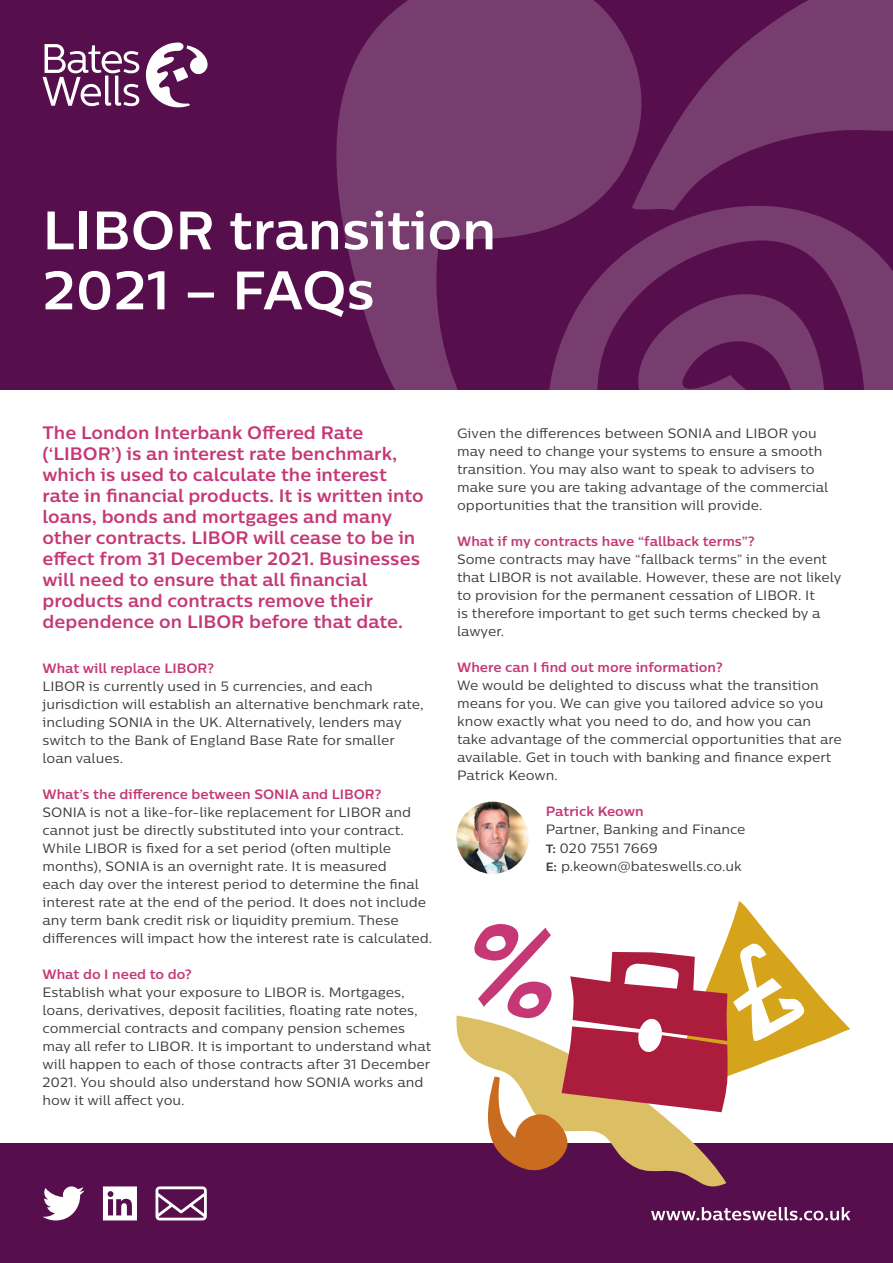
<style>
.page{position:relative;width:893px;height:1263px;background:#fff}
.page>*{position:absolute;margin:0;border:0;box-sizing:border-box;transform-origin:0 0}
.t1{font:700 54px/60px "Centrale Sans";color:#fff}
.t2{font:700 18px/21px "Centrale Sans";color:#c53875}
.t3{font:13.5px/18px "Centrale Sans";color:#3d3a39}
.t4{font:700 13.5px "Centrale Sans";color:#c53875}
.s1{font-weight:700;font-size:12px}
</style>
<div class="page">
<div style="left:0;top:1144px;width:893px;height:119px;background:#560e4c"></div>
<div style="left:0;top:0;width:893px;height:389px;background:#560e4c"></div>
<svg style="left:651px;top:1207px;width:199px;height:13px"></svg>
<svg style="left:43px;top:44px;width:96px;height:62px"></svg>
<svg style="left:146px;top:42px;width:62px;height:65px"></svg>
<svg style="left:336px;top:0;width:296px;height:389px;fill:#773d6f"></svg>
<svg style="left:632px;top:0;width:261px;height:163px;fill:#773d6f"></svg>
<svg style="left:527px;top:163px;width:366px;height:226px"></svg>
<svg style="left:43px;top:1186px;width:41px;height:34px"></svg>
<svg style="left:103px;top:1186px;width:34px;height:34px"></svg>
<svg style="left:156px;top:1186px;width:51px;height:34px"></svg>
<img style="left:456px;top:801px;width:73px;height:73px;border-radius:35px">
<svg style="left:454px;top:1015px;width:272px;height:172px"></svg>
<svg style="left:472px;top:901px;width:378px;height:273px"></svg>
<h1 class="t1" style="left:43px;top:199px;width:455px">LIBOR transition<br>2021 – FAQs</h1>
<p class="t2" style="left:43px;top:421px;width:383px">The London Interbank Offered Rate (‘LIBOR’) is an interest rate benchmark, which is used to calculate the interest rate in financial products. It is written into loans, bonds and mortgages and many other contracts. LIBOR will cease to be in effect from 31 December 2021. Businesses will need to ensure that all financial products and contracts remove their dependence on LIBOR before that date.</p>
<p class="t4" style="left:43px;top:659px;width:173px">What will replace LIBOR?</p>
<p class="t3" style="left:43px;top:677px;width:383px">LIBOR is currently used in 5 currencies, and each jurisdiction will establish an alternative benchmark rate, including SONIA in the UK. Alternatively, lenders may switch to the Bank of England Base Rate for smaller loan values.</p>
<p class="t4" style="left:43px;top:785px;width:340px">What’s the difference between SONIA and LIBOR?</p>
<p class="t3" style="left:43px;top:803px;width:391px">SONIA is not a like-for-like replacement for LIBOR and cannot just be directly substituted into your contract.<br>While LIBOR is fixed for a set period (often multiple months), SONIA is an overnight rate. It is measured<br>each day over the interest period to determine the final interest rate at the end of the period. It does not include any term bank credit risk or liquidity premium. These differences will impact how the interest rate is calculated.</p>
<p class="t4" style="left:43px;top:965px;width:151px">What do I need to do?</p>
<p class="t3" style="left:43px;top:982px;width:390px">Establish what your exposure to LIBOR is. Mortgages, loans, derivatives, deposit facilities, floating rate notes, commercial contracts and company pension schemes may all refer to LIBOR. It is important to understand what will happen to each of those contracts after 31 December 2021. You should also understand how SONIA works and how it will affect you.</p>
<p class="t3" style="left:457px;top:424px;width:373px">Given the differences between SONIA and LIBOR you may need to change your systems to ensure a smooth transition. You may also want to speak to advisers to make sure you are taking advantage of the commercial opportunities that the transition will provide.</p>
<p class="t4" style="left:457px;top:533px;width:299px">What if my contracts have “fallback terms”?</p>
<p class="t3" style="left:457px;top:550px;width:386px">Some contracts may have “fallback terms” in the event that LIBOR is not available. However, these are not likely to provision for the permanent cessation of LIBOR. It<br>is therefore important to get such terms checked by a lawyer.</p>
<p class="t4" style="left:457px;top:659px;width:267px">Where can I find out more information?</p>
<p class="t3" style="left:457px;top:676px;width:386px">We would be delighted to discuss what the transition means for you. We can give you tailored advice so you know exactly what you need to do, and how you can take advantage of the commercial opportunities that are available. Get in touch with banking and finance expert Patrick Keown.</p>
<p class="t4" style="left:546px;top:803px;width:100px">Patrick Keown</p>
<p class="t3" style="left:546px;top:820px;width:201px">Partner, Banking and Finance<br><span class="s1">T:</span> 020 7551 7669<br><span class="s1">E:</span> p.keown@bateswells.co.uk</p>
</div>
